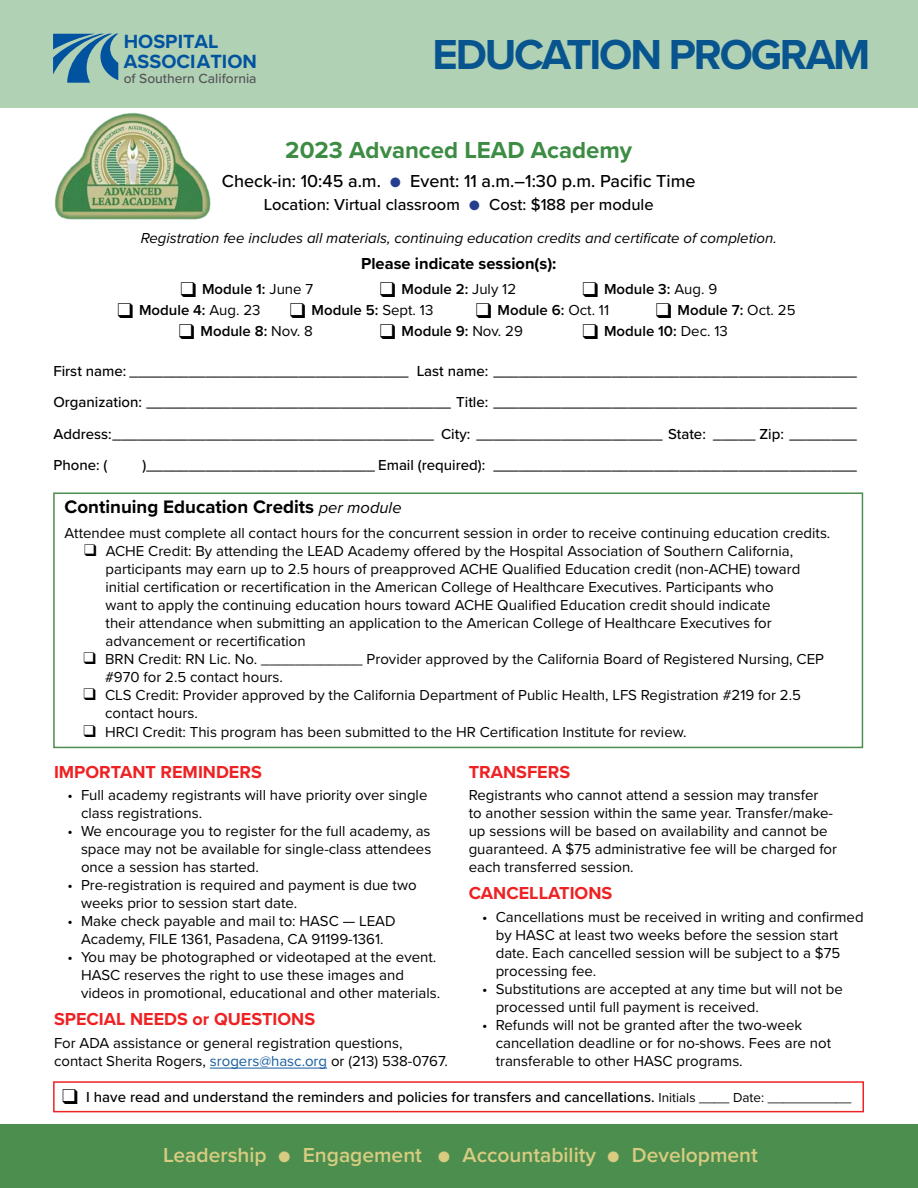
<style>
.page{position:relative;width:918px;height:1188px;background:#fff}
.page>*{position:absolute;margin:0;border:0;box-sizing:border-box;transform-origin:0 0}
.t1{font:700 43.5px "Proxima Nova";letter-spacing:-.05em;color:#07548f}
.Subhead{font:700 24px "Proxima Nova";color:#3c8c43}
.t2{font:600 21px "Proxima Nova";color:#d7cc81}
.t3{font:700 19.8px/20.1px "Proxima Nova";color:#0153a0}
.Subhead_3_-_Module{font:700 18.75px "Proxima Nova";color:#000}
.Subhead_-_red{font:700 18px "Proxima Nova";color:#ee2123}
.t4{font:500 18px "Proxima Nova";color:#000}
.t5{font:500 16.5px "Proxima Nova";color:#000}
.t6{font:700 16.5px "Proxima Nova";color:#000}
.Bullet_points{font:15px/18px "Proxima Nova";color:#000}
.t7{font:500 15px/31.5px "Proxima Nova";color:#000}
.t8{font:600 15px "Proxima Nova";color:#000}
.t9{font:italic 15px "Proxima Nova";color:#000}
.t10{font:500 13.8px "Proxima Nova";color:#545457}
.s1{color:#253f8e}
.s2{font-weight:400}
.s3{font-weight:400;font-style:italic;font-size:16.5px}
.s4{color:#175d9e}
.s5{font-weight:400;font-size:13.5px}
</style>
<div class="page">
<div style="left:0;top:1125px;width:918px;height:63px;background:#4c8e4e"></div>
<div style="left:53px;top:492px;width:810px;height:256px;border:2px solid #4c8e4e"></div>
<hr style="left:210px;top:1068px;width:117px;height:1px;background:#175d9e">
<div style="left:0;top:0;width:918px;height:108px;background:#b1d1b4"></div>
<svg style="left:53px;top:34px;width:66px;height:49px"></svg>
<div style="left:53px;top:1081px;width:811px;height:31px;border:2px solid #ed2325"></div>
<img style="left:54px;top:113px;width:157px;height:107px">
<h3 class="t3" style="left:124px;top:31px;width:135px">HOSPITAL<br>ASSOCIATION</h3>
<p class="t10" style="left:124px;top:68px;width:134px">of Southern California</p>
<p class="t1" style="left:432px;top:22px;width:440px">EDUCATION PROGRAM</p>
<p class="Subhead" style="left:285px;top:132px;width:348px">2023 Advanced LEAD Academy</p>
<p class="t4" style="left:222px;top:168px;width:475px">Check-in: 10:45 a.m. <span class="s1">●</span> Event: 11 a.m.–1:30 p.m. Pacific Time</p>
<p class="t5" style="left:264px;top:192px;width:391px">Location: Virtual classroom <span class="s1">●</span> Cost: $188 per module</p>
<p class="t9" style="left:141px;top:227px;width:638px">Registration fee includes all materials, continuing education credits and certificate of completion.</p>
<p class="t6" style="left:361px;top:251px;width:197px">Please indicate session(s):</p>
<p class="t8" style="left:180px;top:278px;width:134px">❑ Module 1: <span class="s2">June 7</span></p>
<p class="t8" style="left:380px;top:278px;width:138px">❑ Module 2: <span class="s2">July 12</span></p>
<p class="t8" style="left:582px;top:278px;width:136px">❑ Module 3: <span class="s2">Aug. 9</span></p>
<p class="t8" style="left:117px;top:299px;width:145px">❑ Module 4: <span class="s2">Aug. 23</span></p>
<p class="t8" style="left:290px;top:299px;width:145px">❑ Module 5: <span class="s2">Sept. 13</span></p>
<p class="t8" style="left:476px;top:299px;width:135px">❑ Module 6: <span class="s2">Oct. 11</span></p>
<p class="t8" style="left:656px;top:299px;width:141px">❑ Module 7: <span class="s2">Oct. 25</span></p>
<p class="t8" style="left:179px;top:320px;width:135px">❑ Module 8: <span class="s2">Nov. 8</span></p>
<p class="t8" style="left:380px;top:320px;width:145px">❑ Module 9: <span class="s2">Nov. 29</span></p>
<p class="t8" style="left:582px;top:320px;width:147px">❑ Module 10: <span class="s2">Dec. 13</span></p>
<p class="t7" style="left:53px;top:355px;width:805px">First name: _________________________________ Last name: ___________________________________________<br>Organization: ____________________________________ Title: ___________________________________________</p>
<p class="t7" style="left:53px;top:418px;width:805px">Address:______________________________________ City: ______________________ State: _____ Zip: ________</p>
<p class="t7" style="left:53px;top:449px;width:56px">Phone: (</p>
<p class="t7" style="left:142px;top:449px;width:716px">)___________________________ Email (required): ___________________________________________</p>
<p class="Subhead_3_-_Module" style="left:65px;top:493px;width:339px">Continuing Education Credits <span class="s3">per module</span></p>
<p class="Bullet_points" style="left:65px;top:523px;width:767px">Attendee must complete all contact hours for the concurrent session in order to receive continuing education credits.</p>
<p class="Bullet_points" style="left:106px;top:541px;width:696px;text-indent:-22px">❑ ACHE Credit: By attending the LEAD Academy offered by the Hospital Association of Southern California, participants may earn up to 2.5 hours of preapproved ACHE Qualified Education credit (non-ACHE) toward initial certification or recertification in the American College of Healthcare Executives. Participants who want to apply the continuing education hours toward ACHE Qualified Education credit should indicate their attendance when submitting an application to the American College of Healthcare Executives for advancement or recertification</p>
<p class="Bullet_points" style="left:105px;top:649px;width:721px;text-indent:-22px">❑ BRN Credit: RN Lic. No. ____________ Provider approved by the California Board of Registered Nursing, CEP #970 for 2.5 contact hours.</p>
<p class="Bullet_points" style="left:105px;top:685px;width:697px;text-indent:-22px">❑ CLS Credit: Provider approved by the California Department of Public Health, LFS Registration #219 for 2.5 contact hours.</p>
<p class="Bullet_points" style="left:83px;top:723px;width:605px">❑ HRCI Credit: This program has been submitted to the HR Certification Institute for review.</p>
<p class="Subhead_-_red" style="left:54px;top:759px;width:209px">IMPORTANT REMINDERS</p>
<p class="Bullet_points" style="left:81px;top:786px;width:348px;text-indent:-14px">• Full academy registrants will have priority over single class registrations.</p>
<p class="Bullet_points" style="left:81px;top:822px;width:352px;text-align:justify;text-indent:-14px">• We encourage you to register for the full academy, as space may not be available for single-class attendees once a session has started.</p>
<p class="Bullet_points" style="left:81px;top:876px;width:337px;text-indent:-14px">• Pre-registration is required and payment is due two weeks prior to session start date.</p>
<p class="Bullet_points" style="left:68px;top:912px;width:330px;text-align:center">• Make check payable and mail to: HASC — LEAD<br>Academy, FILE 1361, Pasadena, CA 91199-1361.</p>
<p class="Bullet_points" style="left:81px;top:948px;width:361px;text-indent:-14px">• You may be photographed or videotaped at the event.<br>HASC reserves the right to use these images and videos in promotional, educational and other materials.</p>
<p class="Subhead_-_red" style="left:54px;top:1006px;width:263px">SPECIAL NEEDS or QUESTIONS</p>
<p class="Bullet_points" style="left:54px;top:1033px;width:395px">For ADA assistance or general registration questions, contact Sherita Rogers, <span class="s4">srogers@hasc.org</span> or (213) 538-0767.</p>
<p class="Subhead_-_red" style="left:469px;top:759px;width:103px">TRANSFERS</p>
<p class="Bullet_points" style="left:469px;top:786px;width:370px">Registrants who cannot attend a session may transfer<br>to another session within the same year. Transfer/make&shy;up sessions will be based on availability and cannot be guaranteed. A $75 administrative fee will be charged for each transferred session.</p>
<p class="Subhead_-_red" style="left:469px;top:880px;width:145px">CANCELLATIONS</p>
<p class="Bullet_points" style="left:496px;top:907px;width:369px;text-indent:-14px">• Cancellations must be received in writing and confirmed by HASC at least two weeks before the session start date. Each cancelled session will be subject to a $75 processing fee.</p>
<p class="Bullet_points" style="left:496px;top:979px;width:349px;text-indent:-14px">• Substitutions are accepted at any time but will not be processed until full payment is received.</p>
<p class="Bullet_points" style="left:496px;top:1015px;width:337px;text-indent:-14px">• Refunds will not be granted after the two-week cancellation deadline or for no-shows. Fees are not transferable to other HASC programs.</p>
<p class="t7" style="left:62px;top:1080px;width:791px">❑ I have read and understand the reminders and policies for transfers and cancellations. <span class="s5">Initials ____ Date: ___________</span></p>
<p class="t2" style="left:163px;top:1139px;width:596px">Leadership ● Engagement ● Accountability ● Development</p>
</div>
